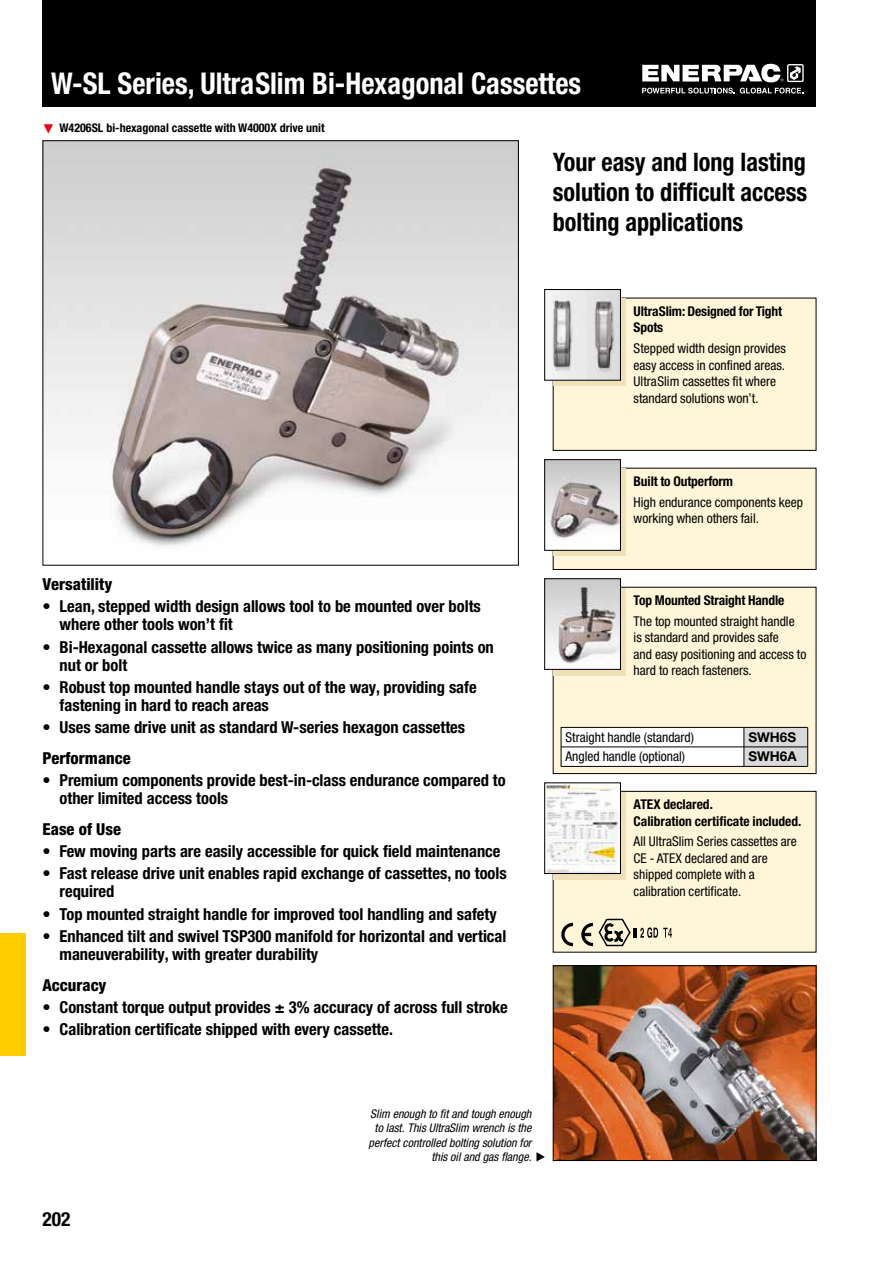
<style>
.page{position:relative;width:893px;height:1263px;background:#fff}
.page>*{position:absolute;margin:0;border:0;box-sizing:border-box;transform-origin:0 0}
.t1{font:700 condensed 30px "Helvetica Neue LTW1 G";color:#fff;scale:.95 1}
.t2{font:700 condensed 25.5px/30px "Helvetica Neue LTW1 G";color:#000;text-align:justify;scale:.95 1}
.t3{font:700 condensed 19.5px "Helvetica Neue LTW1 G";color:#000}
.t4{font:700 condensed 16.5px/18px "Helvetica Neue LTW1 G";color:#000}
.t5{font:800 condensed 16.5px "Helvetica Neue LTW1 G";color:#000}
.t6{font:condensed 13.5px/16.5px "Helvetica Neue LTW1 G";color:#000}
.t7{font:700 condensed 13.5px/16.5px "Helvetica Neue LTW1 G";letter-spacing:-.01em;color:#000}
.t8{font:700 13.5px/19.5px "Helvetica Neue LTW1 G";color:#000}
.t9{font:italic condensed 12px/14.2px "Helvetica Neue LTW1 G";color:#000;text-align:center}
.t10{font:700 condensed 12px "Helvetica Neue LTW1 G";color:#000}
.s1{color:#e30613}
</style>
<div class="page">
<div style="left:43px;top:0;width:773px;height:106px;background:#000"></div>
<svg style="left:642px;top:88px;width:161px;height:6px"></svg>
<svg style="left:642px;top:64px;width:162px;height:18px"></svg>
<div style="left:0;top:933px;width:26px;height:123px;background:#fc0"></div>
<img style="left:45px;top:142px;width:472px;height:404px">
<img style="left:555px;top:967px;width:259px;height:192px">
<div style="left:553px;top:965px;width:263px;height:196px;border:1px solid #000"></div>
<div style="left:553px;top:468px;width:263px;height:101px;background:#fff5d8"></div>
<div style="left:553px;top:468px;width:263px;height:102px;border:1px solid #000"></div>
<div style="left:553px;top:791px;width:263px;height:161px;background:#fff5d8"></div>
<div style="left:553px;top:587px;width:263px;height:186px;background:#fff5d8"></div>
<div style="left:553px;top:587px;width:263px;height:187px;border:1px solid #000"></div>
<div style="left:553px;top:468px;width:73px;height:88px;background:#efe0b7"></div>
<div style="left:553px;top:792px;width:73px;height:87px;background:#efe0b7"></div>
<div style="left:554px;top:588px;width:72px;height:88px;background:#efe0b7"></div>
<img style="left:546px;top:461px;width:73px;height:88px">
<div style="left:544px;top:459px;width:77px;height:92px;border:1px solid #000"></div>
<img style="left:546px;top:784px;width:73px;height:88px">
<div style="left:544px;top:782px;width:77px;height:92px;border:1px solid #000"></div>
<img style="left:546px;top:580px;width:73px;height:88px">
<div style="left:544px;top:578px;width:77px;height:92px;border:1px solid #000"></div>
<div style="left:553px;top:298px;width:263px;height:152px;background:#fff5d8"></div>
<div style="left:553px;top:298px;width:263px;height:153px;border:1px solid #000"></div>
<div style="left:554px;top:298px;width:72px;height:88px;background:#efe0b7"></div>
<img style="left:551px;top:291px;width:68px;height:88px">
<div style="left:544px;top:289px;width:77px;height:92px;border:1px solid #000"></div>
<div style="left:744px;top:727px;width:63px;height:39px;background:#dadada"></div>
<div style="left:561px;top:727px;width:183px;height:39px;background:#fff"></div>
<hr style="left:561px;top:727px;width:246px;height:1px;background:#000">
<hr style="left:561px;top:747px;width:246px;height:1px;background:#000">
<hr style="left:561px;top:766px;width:246px;height:1px;background:#000">
<hr style="left:561px;top:727px;width:1px;height:39px;background:#000">
<hr style="left:807px;top:727px;width:1px;height:39px;background:#000">
<hr style="left:744px;top:727px;width:1px;height:39px;background:#000">
<svg style="left:561px;top:923px;width:12px;height:23px"></svg>
<svg style="left:581px;top:918px;width:91px;height:28px"></svg>
<h1 class="t1" style="left:51px;top:65px;width:560px">W-SL Series, UltraSlim Bi-Hexagonal Cassettes</h1>
<p class="t10" style="left:43px;top:120px;width:284px"><span class="s1">▼</span> W4206SL bi-hexagonal cassette with W4000X drive unit</p>
<h2 class="t2" style="left:553px;top:147px;width:269px">Your easy and long lasting solution to difficult access bolting applications</h2>
<p class="t7" style="left:634px;top:303px;width:150px">UltraSlim: Designed for Tight<br>Spots</p>
<p class="t6" style="left:634px;top:340px;width:154px">Stepped width design provides easy access in confined areas.<br>UltraSlim cassettes fit where standard solutions won’t.</p>
<p class="t5" style="left:43px;top:574px;width:71px">Versatility</p>
<p class="t4" style="left:60px;top:598px;width:423px;text-indent:-17px">• Lean, stepped width design allows tool to be mounted over bolts where other tools won’t fit</p>
<p class="t4" style="left:60px;top:638px;width:436px;text-indent:-17px">• Bi-Hexagonal cassette allows twice as many positioning points on nut or bolt</p>
<p class="t4" style="left:60px;top:678px;width:419px;text-indent:-17px">• Robust top mounted handle stays out of the way, providing safe fastening in hard to reach areas</p>
<p class="t4" style="left:43px;top:718px;width:424px">• Uses same drive unit as standard W-series hexagon cassettes</p>
<p class="t5" style="left:43px;top:748px;width:90px">Performance</p>
<p class="t4" style="left:60px;top:771px;width:448px;text-indent:-17px">• Premium components provide best-in-class endurance compared to other limited access tools</p>
<p class="t5" style="left:43px;top:819px;width:80px">Ease of Use</p>
<p class="t4" style="left:43px;top:842px;width:460px">• Few moving parts are easily accessible for quick field maintenance</p>
<p class="t4" style="left:60px;top:865px;width:449px;text-indent:-17px">• Fast release drive unit enables rapid exchange of cassettes, no tools required</p>
<p class="t4" style="left:43px;top:905px;width:456px">• Top mounted straight handle for improved tool handling and safety</p>
<p class="t4" style="left:60px;top:927px;width:448px;text-indent:-17px">• Enhanced tilt and swivel TSP300 manifold for horizontal and vertical maneuverability, with greater durability</p>
<p class="t5" style="left:43px;top:975px;width:66px">Accuracy</p>
<p class="t4" style="left:43px;top:998px;width:467px">• Constant torque output provides ± 3% accuracy of across full stroke</p>
<p class="t4" style="left:43px;top:1020px;width:352px">• Calibration certificate shipped with every cassette.</p>
<p class="t9" style="left:368px;top:1107px;width:165px">Slim enough to fit and tough enough to last. This UltraSlim wrench is the perfect controlled bolting solution for</p>
<p class="t7" style="left:634px;top:473px;width:101px">Built to Outperform</p>
<p class="t6" style="left:634px;top:494px;width:171px">High endurance components keep working when others fail.</p>
<p class="t7" style="left:634px;top:592px;width:152px">Top Mounted Straight Handle</p>
<p class="t6" style="left:634px;top:613px;width:174px">The top mounted straight handle<br>is standard and provides safe<br>and easy positioning and access to hard to reach fasteners.</p>
<p class="t6" style="left:566px;top:727px;width:130px;line-height:19.5px">Straight handle (standard)<br>Angled handle (optional)</p>
<p class="t8" style="left:748px;top:727px;width:50px">SWH6S<br>SWH6A</p>
<p class="t7" style="left:634px;top:796px;width:169px">ATEX declared.<br>Calibration certificate included.</p>
<p class="t6" style="left:634px;top:833px;width:165px">All UltraSlim Series cassettes are<br>CE - ATEX declared and are shipped complete with a calibration certificate.</p>
<p class="t3" style="left:43px;top:1207px;width:30px">202</p>
<p class="t9" style="left:431px;top:1150px;width:116px">this oil and gas flange. ▶</p>
</div>
